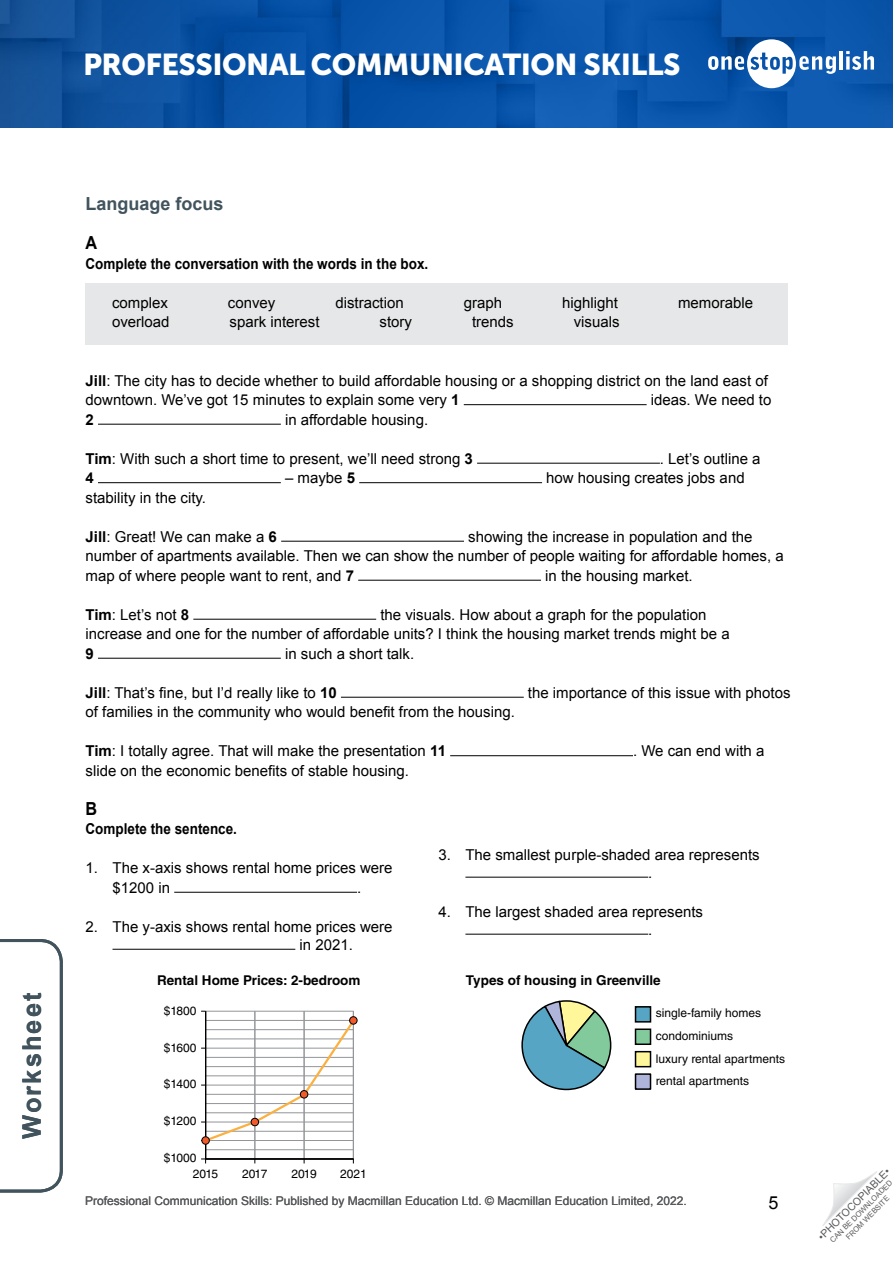
<style>
.page{position:relative;width:893px;height:1263px;background:#fff}
.page>*{position:absolute;margin:0;border:0;box-sizing:border-box;transform-origin:0 0}
.t1{font:30px "Museo Sans 900";letter-spacing:-.015em;color:#fff}
.t2{font:700 25.5px "Arial";letter-spacing:.08em;color:#41535d}
.TN__Title{font:700 18px "Arial";color:#41535d}
.TN__Body_alpha_text{font:700 18px "Arial";color:#000;scale:.9 1}
.t3{font:18px "Arial";color:#000}
.TN__Body_text{font:15px/19.5px "Arial";color:#000}
.TN__Body_text_Intro{font:700 15px "Arial";color:#000;scale:.9 1}
.TN__Body_text-2{font:700 15px "Arial";color:#000}
.t4{font:700 13.5px "Helvetica LT Std";color:#000}
.t5{font:12px/22.8px "Helvetica LT Std";color:#000}
.t6{font:12px "Arial";color:#58595b}
.t7{font:10.5px "Arial";color:#58595b}
.t8{font:7.5px/9px "Arial";color:#58595b;text-align:center}
.s1{font-weight:700}
</style>
<div class="page">
<svg style="left:822px;top:1171px;width:55px;height:55px"></svg>
<img style="left:0;top:0;width:893px;height:128px">
<svg style="left:708px;top:39px;width:128px;height:49px"></svg>
<hr style="left:839px;top:51px;width:4px;height:19px;background:#fff">
<svg style="left:846px;top:51px;width:28px;height:19px"></svg>
<svg style="left:0;top:939px;width:63px;height:254px"></svg>
<div style="left:86px;top:283px;width:702px;height:61px;background:#e6e7e8"></div>
<hr style="left:464px;top:404px;width:183px;height:1px;background:#000">
<hr style="left:98px;top:424px;width:183px;height:1px;background:#000">
<hr style="left:477px;top:463px;width:183px;height:1px;background:#000">
<hr style="left:98px;top:482px;width:183px;height:1px;background:#000">
<hr style="left:359px;top:482px;width:183px;height:1px;background:#000">
<hr style="left:281px;top:541px;width:183px;height:1px;background:#000">
<hr style="left:358px;top:580px;width:183px;height:1px;background:#000">
<hr style="left:193px;top:619px;width:183px;height:1px;background:#000">
<hr style="left:98px;top:658px;width:183px;height:1px;background:#000">
<hr style="left:341px;top:697px;width:183px;height:1px;background:#000">
<hr style="left:450px;top:755px;width:183px;height:1px;background:#000">
<hr style="left:174px;top:892px;width:183px;height:1px;background:#000">
<hr style="left:112px;top:949px;width:183px;height:1px;background:#000">
<svg style="left:201px;top:1010px;width:155px;height:153px"></svg>
<div style="left:202px;top:1137px;width:7px;height:7px;background:#f15a29;border-radius:50%"></div>
<div style="left:201px;top:1136px;width:9px;height:8px;border:1px solid #000;border-radius:50%"></div>
<div style="left:251px;top:1118px;width:8px;height:8px;background:#f15a29;border-radius:50%"></div>
<div style="left:251px;top:1118px;width:8px;height:8px;border:1px solid #000;border-radius:50%"></div>
<div style="left:300px;top:1090px;width:8px;height:8px;background:#f15a29;border-radius:50%"></div>
<div style="left:300px;top:1090px;width:8px;height:8px;border:1px solid #000;border-radius:50%"></div>
<div style="left:350px;top:1017px;width:7px;height:7px;background:#f15a29;border-radius:50%"></div>
<div style="left:349px;top:1016px;width:8px;height:8px;border:1px solid #000;border-radius:50%"></div>
<hr style="left:465px;top:877px;width:183px;height:1px;background:#000">
<hr style="left:465px;top:934px;width:183px;height:1px;background:#000">
<svg style="left:521px;top:1000px;width:91px;height:90px"></svg>
<div style="left:635px;top:1007px;width:15px;height:15px;background:#57a5c4"></div>
<div style="left:635px;top:1006px;width:16px;height:16px;border:2px solid #000"></div>
<div style="left:635px;top:1029px;width:15px;height:15px;background:#82ca9c"></div>
<div style="left:635px;top:1028px;width:16px;height:17px;border:2px solid #000"></div>
<div style="left:635px;top:1052px;width:15px;height:15px;background:#fff799"></div>
<div style="left:635px;top:1051px;width:16px;height:16px;border:2px solid #000"></div>
<div style="left:635px;top:1074px;width:15px;height:15px;background:#afb4db"></div>
<div style="left:635px;top:1073px;width:16px;height:17px;border:2px solid #000"></div>
<h1 class="t1" style="left:83px;top:47px;width:599px">PROFESSIONAL COMMUNICATION SKILLS</h1>
<h2 class="t2" style="left:15px;top:1139px;width:148px;rotate:-90deg">Worksheet</h2>
<p class="TN__Title" style="left:86px;top:192px;width:140px">Language focus</p>
<p class="TN__Body_alpha_text" style="left:86px;top:231px;width:14px">A</p>
<p class="TN__Body_text_Intro" style="left:86px;top:253px;width:382px">Complete the conversation with the words in the box.</p>
<p class="TN__Body_text" style="left:112px;top:293px;width:57px">complex</p>
<p class="TN__Body_text" style="left:228px;top:293px;width:49px">convey</p>
<p class="TN__Body_text" style="left:335px;top:293px;width:70px">distraction</p>
<p class="TN__Body_text" style="left:464px;top:293px;width:40px">graph</p>
<p class="TN__Body_text" style="left:562px;top:293px;width:57px">highlight</p>
<p class="TN__Body_text" style="left:678px;top:293px;width:77px">memorable</p>
<p class="TN__Body_text" style="left:112px;top:312px;width:59px">overload</p>
<p class="TN__Body_text" style="left:230px;top:312px;width:92px">spark interest</p>
<p class="TN__Body_text" style="left:380px;top:312px;width:34px">story</p>
<p class="TN__Body_text" style="left:472px;top:312px;width:43px">trends</p>
<p class="TN__Body_text" style="left:574px;top:312px;width:47px">visuals</p>
<p class="TN__Body_text" style="left:86px;top:371px;width:684px"><span class="s1">Jill</span>: The city has to decide whether to build affordable housing or a shopping district on the land east of downtown. We’ve got 15 minutes to explain some very <span class="s1">1</span></p>
<p class="TN__Body_text" style="left:651px;top:390px;width:122px">ideas. We need to</p>
<p class="TN__Body_text-2" style="left:86px;top:409px;width:10px">2</p>
<p class="TN__Body_text" style="left:285px;top:410px;width:145px">in affordable housing.</p>
<p class="TN__Body_text" style="left:86px;top:449px;width:389px"><span class="s1">Tim</span>: With such a short time to present, we’ll need strong <span class="s1">3</span></p>
<p class="TN__Body_text" style="left:660px;top:449px;width:102px">. Let’s outline a</p>
<p class="TN__Body_text-2" style="left:86px;top:468px;width:10px">4</p>
<p class="TN__Body_text" style="left:285px;top:468px;width:72px">– maybe <span class="s1">5</span></p>
<p class="TN__Body_text" style="left:546px;top:468px;width:200px">how housing creates jobs and</p>
<p class="TN__Body_text" style="left:86px;top:488px;width:122px">stability in the city.</p>
<p class="TN__Body_text" style="left:86px;top:527px;width:193px"><span class="s1">Jill</span>: Great! We can make a <span class="s1">6</span></p>
<p class="TN__Body_text" style="left:86px;top:527px;width:700px;text-indent:383px">showing the increase in population and the number of apartments available. Then we can show the number of people waiting for affordable homes, a map of where people want to rent, and <span class="s1">7</span></p>
<p class="TN__Body_text" style="left:545px;top:566px;width:149px">in the housing market.</p>
<p class="TN__Body_text" style="left:85px;top:605px;width:646px;text-indent:295px">the visuals. How about a graph for the population increase and one for the number of affordable units? I think the housing market trends might be a<br><span class="s1">9</span></p>
<p class="TN__Body_text" style="left:85px;top:605px;width:105px"><span class="s1">Tim</span>: Let’s not <span class="s1">8</span></p>
<p class="TN__Body_text" style="left:285px;top:644px;width:131px">in such a short talk.</p>
<p class="TN__Body_text" style="left:86px;top:683px;width:253px"><span class="s1">Jill</span>: That’s fine, but I’d really like to <span class="s1">10</span></p>
<p class="TN__Body_text" style="left:528px;top:683px;width:264px">the importance of this issue with photos</p>
<p class="TN__Body_text" style="left:86px;top:702px;width:431px">of families in the community who would benefit from the housing.</p>
<p class="TN__Body_text" style="left:86px;top:741px;width:362px"><span class="s1">Tim</span>: I totally agree. That will make the presentation <span class="s1">11</span></p>
<p class="TN__Body_text" style="left:633px;top:741px;width:133px">. We can end with a</p>
<p class="TN__Body_text" style="left:86px;top:761px;width:325px">slide on the economic benefits of stable housing.</p>
<p class="TN__Body_alpha_text" style="left:86px;top:796px;width:14px">B</p>
<p class="TN__Body_text_Intro" style="left:86px;top:819px;width:170px">Complete the sentence.</p>
<p class="TN__Body_text" style="left:112px;top:858px;width:282px;text-indent:-27px">1. The x-axis shows rental home prices were $1200 in</p>
<p class="TN__Body_text" style="left:357px;top:878px;width:6px">.</p>
<p class="TN__Body_text" style="left:299px;top:917px;width:95px;line-height:18px;text-indent:-214px">2. The y-axis shows rental home prices were in 2021.</p>
<p class="t4" style="left:157px;top:972px;width:205px">Rental Home Prices: 2-bedroom</p>
<p class="TN__Body_text" style="left:648px;top:845px;width:113px;line-height:18px;text-indent:-210px">3. The smallest purple-shaded area represents .</p>
<p class="TN__Body_text" style="left:648px;top:902px;width:56px;line-height:18px;text-indent:-210px">4. The largest shaded area represents .</p>
<p class="t4" style="left:466px;top:972px;width:196px">Types of housing in Greenville</p>
<p class="t5" style="left:164px;top:999px;width:34px">$1800</p>
<p class="t5" style="left:164px;top:1036px;width:34px">$1600</p>
<p class="t5" style="left:164px;top:1072px;width:34px">$1400</p>
<p class="t5" style="left:164px;top:1109px;width:34px">$1200</p>
<p class="t5" style="left:164px;top:1146px;width:34px">$1000</p>
<p class="t5" style="left:193px;top:1162px;width:27px">2015</p>
<p class="t5" style="left:242px;top:1162px;width:27px">2017</p>
<p class="t5" style="left:291px;top:1162px;width:27px">2019</p>
<p class="t5" style="left:340px;top:1162px;width:28px">2021</p>
<p class="t5" style="left:656px;top:1001px;width:107px">single-family homes</p>
<p class="t5" style="left:656px;top:1025px;width:131px">condominiums<br>luxury rental apartments</p>
<p class="t5" style="left:656px;top:1069px;width:95px">rental apartments</p>
<p class="t6" style="left:85px;top:1193px;width:603px">Professional Communication Skills: Published by Macmillan Education Ltd. © Macmillan Education Limited, 2022.</p>
<p class="t3" style="left:769px;top:1191px;width:12px">5</p>
<p class="t7" style="left:815px;top:1233px;width:99px;rotate:-45deg">•PHOTOCOPIABLE•</p>
<p class="t8" style="left:828px;top:1238px;width:86px;rotate:-45deg">CAN BE DOWNLOADED<br>FROM WEBSITE</p>
</div>
